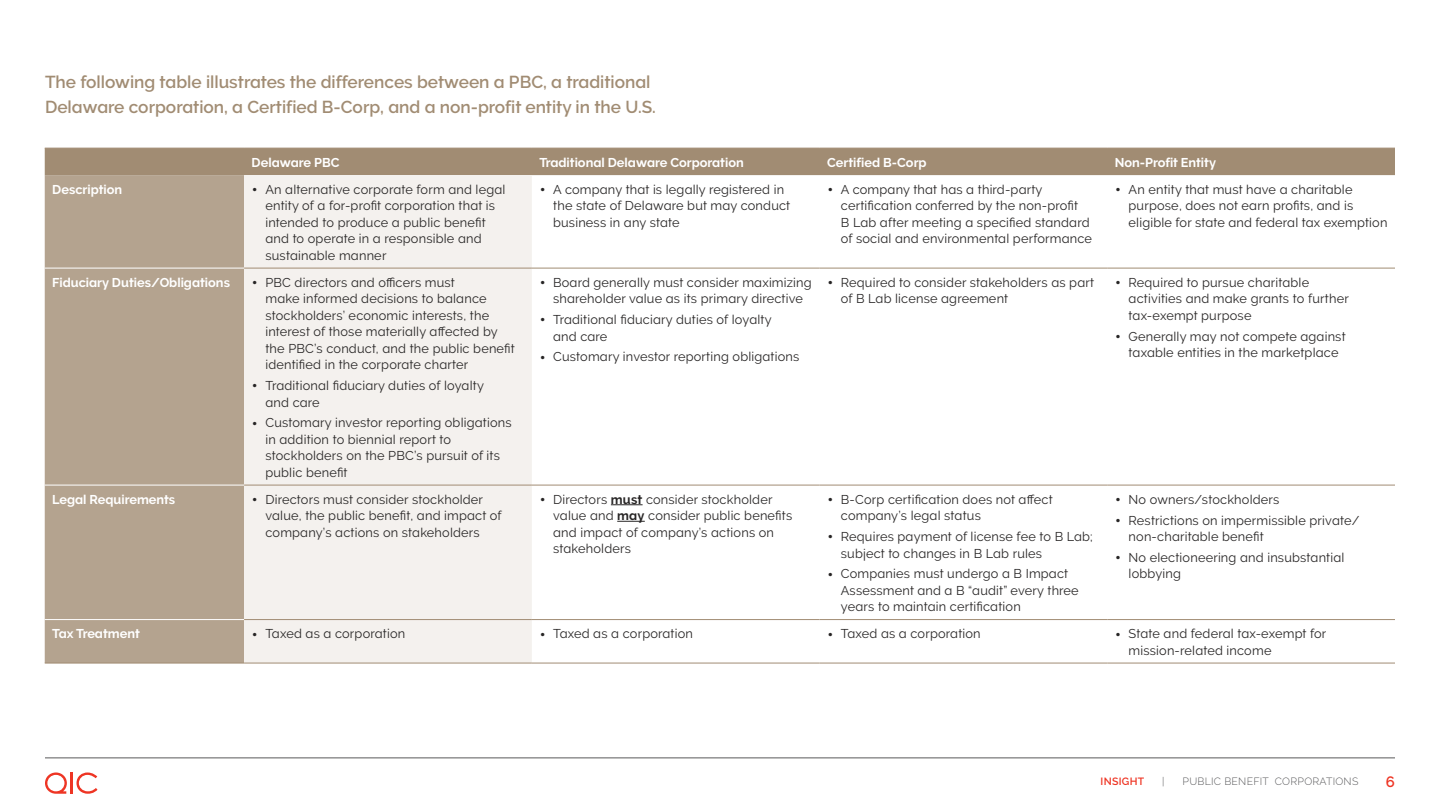
<style>
.page{position:relative;width:1440px;height:810px;background:#fff}
.page>*{position:absolute;margin:0;border:0;box-sizing:border-box;transform-origin:0 0}
.Intro_para_23pt{font:600 17.25px/24.8px "Raleway";color:#a18c73}
.t1{font:600 15px "Raleway";color:#ee3524}
.t2{font:12.75px/16.5px "Raleway";letter-spacing:.015em;color:#272525}
.Body_Copy{font:700 12.75px "Raleway";color:#fff}
.t3{font:300 10.5px "Raleway";letter-spacing:.025em;color:#59595b}
.t4{font:600 10.5px "Raleway";letter-spacing:.025em;color:#ee3524}
.s1{font-size:18.75px}
.s2{font-weight:700}
</style>
<div class="page">
<hr style="left:45px;top:758px;width:1350px;height:1px;background:#59595b">
<hr style="left:70px;top:773px;width:3px;height:21px;background:#ee3524">
<svg style="left:76px;top:772px;width:22px;height:22px"></svg>
<svg style="left:45px;top:772px;width:22px;height:22px"></svg>
<div style="left:45px;top:149px;width:1350px;height:26px;background:#a18c73"></div>
<div style="left:45px;top:175px;width:199px;height:488px;background:#b4a38f"></div>
<div style="left:244px;top:175px;width:288px;height:488px;background:#f4f1ee"></div>
<hr style="left:45px;top:268px;width:199px;height:1px;background:#fff">
<hr style="left:45px;top:485px;width:199px;height:1px;background:#fff">
<hr style="left:45px;top:619px;width:199px;height:1px;background:#fff">
<hr style="left:45px;top:148px;width:199px;height:1px;background:#a18c73">
<hr style="left:244px;top:148px;width:288px;height:1px;background:#a18c73">
<hr style="left:532px;top:148px;width:288px;height:1px;background:#a18c73">
<hr style="left:820px;top:148px;width:287px;height:1px;background:#a18c73">
<hr style="left:1107px;top:148px;width:288px;height:1px;background:#a18c73">
<hr style="left:244px;top:268px;width:288px;height:1px;background:#a18c73">
<hr style="left:244px;top:485px;width:288px;height:1px;background:#a18c73">
<hr style="left:532px;top:268px;width:288px;height:1px;background:#a18c73">
<hr style="left:820px;top:268px;width:287px;height:1px;background:#a18c73">
<hr style="left:1107px;top:268px;width:288px;height:1px;background:#a18c73">
<hr style="left:532px;top:485px;width:288px;height:1px;background:#a18c73">
<hr style="left:820px;top:485px;width:287px;height:1px;background:#a18c73">
<hr style="left:1107px;top:485px;width:288px;height:1px;background:#a18c73">
<hr style="left:45px;top:663px;width:199px;height:1px;background:#a18c73">
<hr style="left:244px;top:619px;width:288px;height:1px;background:#a18c73">
<hr style="left:244px;top:663px;width:288px;height:1px;background:#a18c73">
<hr style="left:532px;top:619px;width:288px;height:1px;background:#a18c73">
<hr style="left:820px;top:619px;width:287px;height:1px;background:#a18c73">
<hr style="left:1107px;top:619px;width:288px;height:1px;background:#a18c73">
<hr style="left:532px;top:663px;width:288px;height:1px;background:#a18c73">
<hr style="left:820px;top:663px;width:287px;height:1px;background:#a18c73">
<hr style="left:1107px;top:663px;width:288px;height:1px;background:#a18c73">
<hr style="left:611px;top:504px;width:32px;height:1px;background:#272525">
<svg style="left:617px;top:521px;width:28px;height:1px"></svg>
<p class="Intro_para_23pt" style="left:45px;top:70px;width:612px">The following table illustrates the differences between a PBC, a traditional<br>Delaware corporation, a Certified B-Corp, and a non-profit entity in the U.S.</p>
<p class="Body_Copy" style="left:252px;top:155px;width:89px">Delaware PBC</p>
<p class="Body_Copy" style="left:539px;top:155px;width:206px">Traditional Delaware Corporation</p>
<p class="Body_Copy" style="left:827px;top:155px;width:101px">Certified B-Corp</p>
<p class="Body_Copy" style="left:1115px;top:155px;width:103px">Non-Profit Entity</p>
<p class="Body_Copy" style="left:52px;top:182px;width:71px">Description</p>
<p class="t2" style="left:265px;top:181px;width:242px;text-indent:-14px"><span class="s1">•</span> An alternative corporate form and legal entity of a for-profit corporation that is intended to produce a public benefit and to operate in a responsible and sustainable manner</p>
<p class="t2" style="left:553px;top:181px;width:239px;text-indent:-14px"><span class="s1">•</span> A company that is legally registered in the state of Delaware but may conduct business in any state</p>
<p class="t2" style="left:841px;top:181px;width:253px;text-indent:-14px"><span class="s1">•</span> A company that has a third-party certification conferred by the non-profit<br>B Lab after meeting a specified standard of social and environmental performance</p>
<p class="t2" style="left:1129px;top:181px;width:260px;text-indent:-14px"><span class="s1">•</span> An entity that must have a charitable purpose, does not earn profits, and is eligible for state and federal tax exemption</p>
<p class="Body_Copy" style="left:52px;top:275px;width:179px">Fiduciary Duties/Obligations</p>
<p class="t2" style="left:265px;top:274px;width:251px;text-indent:-14px"><span class="s1">•</span> PBC directors and officers must<br>make informed decisions to balance stockholders’ economic interests, the interest of those materially affected by the PBC’s conduct, and the public benefit identified in the corporate charter</p>
<p class="t2" style="left:265px;top:377px;width:220px;text-indent:-14px"><span class="s1">•</span> Traditional fiduciary duties of loyalty and care</p>
<p class="t2" style="left:265px;top:415px;width:248px;text-indent:-14px"><span class="s1">•</span> Customary investor reporting obligations in addition to biennial report to stockholders on the PBC’s pursuit of its public benefit</p>
<p class="t2" style="left:539px;top:274px;width:274px;text-align:center"><span class="s1">•</span> Board generally must consider maximizing shareholder value as its primary directive</p>
<p class="t2" style="left:553px;top:311px;width:220px;text-indent:-14px"><span class="s1">•</span> Traditional fiduciary duties of loyalty and care</p>
<p class="t2" style="left:539px;top:349px;width:262px"><span class="s1">•</span> Customary investor reporting obligations</p>
<p class="t2" style="left:841px;top:274px;width:255px;text-indent:-14px"><span class="s1">•</span> Required to consider stakeholders as part of B Lab license agreement</p>
<p class="t2" style="left:1129px;top:274px;width:222px;text-indent:-14px"><span class="s1">•</span> Required to pursue charitable activities and make grants to further tax-exempt purpose</p>
<p class="t2" style="left:1115px;top:328px;width:232px;text-align:center"><span class="s1">•</span> Generally may not compete against taxable entities in the marketplace</p>
<p class="Body_Copy" style="left:52px;top:492px;width:125px">Legal Requirements</p>
<p class="t2" style="left:265px;top:491px;width:238px;text-indent:-14px"><span class="s1">•</span> Directors must consider stockholder value, the public benefit, and impact of company’s actions on stakeholders</p>
<p class="t2" style="left:553px;top:491px;width:241px;text-indent:-14px"><span class="s1">•</span> Directors <span class="s2">must</span> consider stockholder value and <span class="s2">may</span> consider public benefits and impact of company’s actions on stakeholders</p>
<p class="t2" style="left:841px;top:491px;width:213px;text-indent:-14px"><span class="s1">•</span> B-Corp certification does not affect company’s legal status</p>
<p class="t2" style="left:841px;top:528px;width:254px;text-indent:-14px"><span class="s1">•</span> Requires payment of license fee to B Lab; subject to changes in B Lab rules</p>
<p class="t2" style="left:841px;top:566px;width:239px;text-indent:-14px"><span class="s1">•</span> Companies must undergo a B Impact<br>Assessment and a B “audit” every three years to maintain certification</p>
<p class="t2" style="left:1115px;top:491px;width:166px"><span class="s1">•</span> No owners/stockholders</p>
<p class="t2" style="left:1129px;top:512px;width:232px;text-indent:-14px"><span class="s1">•</span> Restrictions on impermissible private/ non-charitable benefit</p>
<p class="t2" style="left:1129px;top:549px;width:217px;text-indent:-14px"><span class="s1">•</span> No electioneering and insubstantial lobbying</p>
<p class="Body_Copy" style="left:52px;top:627px;width:89px">Tax Treatment</p>
<p class="t2" style="left:252px;top:626px;width:155px"><span class="s1">•</span> Taxed as a corporation</p>
<p class="t2" style="left:539px;top:626px;width:155px"><span class="s1">•</span> Taxed as a corporation</p>
<p class="t2" style="left:827px;top:626px;width:155px"><span class="s1">•</span> Taxed as a corporation</p>
<p class="t2" style="left:1129px;top:626px;width:199px;text-indent:-14px"><span class="s1">•</span> State and federal tax-exempt for mission-related income</p>
<p class="t4" style="left:1101px;top:776px;width:45px">INSIGHT</p>
<p class="t3" style="left:1162px;top:776px;width:4px">|</p>
<p class="t3" style="left:1183px;top:776px;width:177px">PUBLIC BENEFIT CORPORATIONS</p>
<p class="t1" style="left:1386px;top:773px;width:11px">6</p>
</div>
